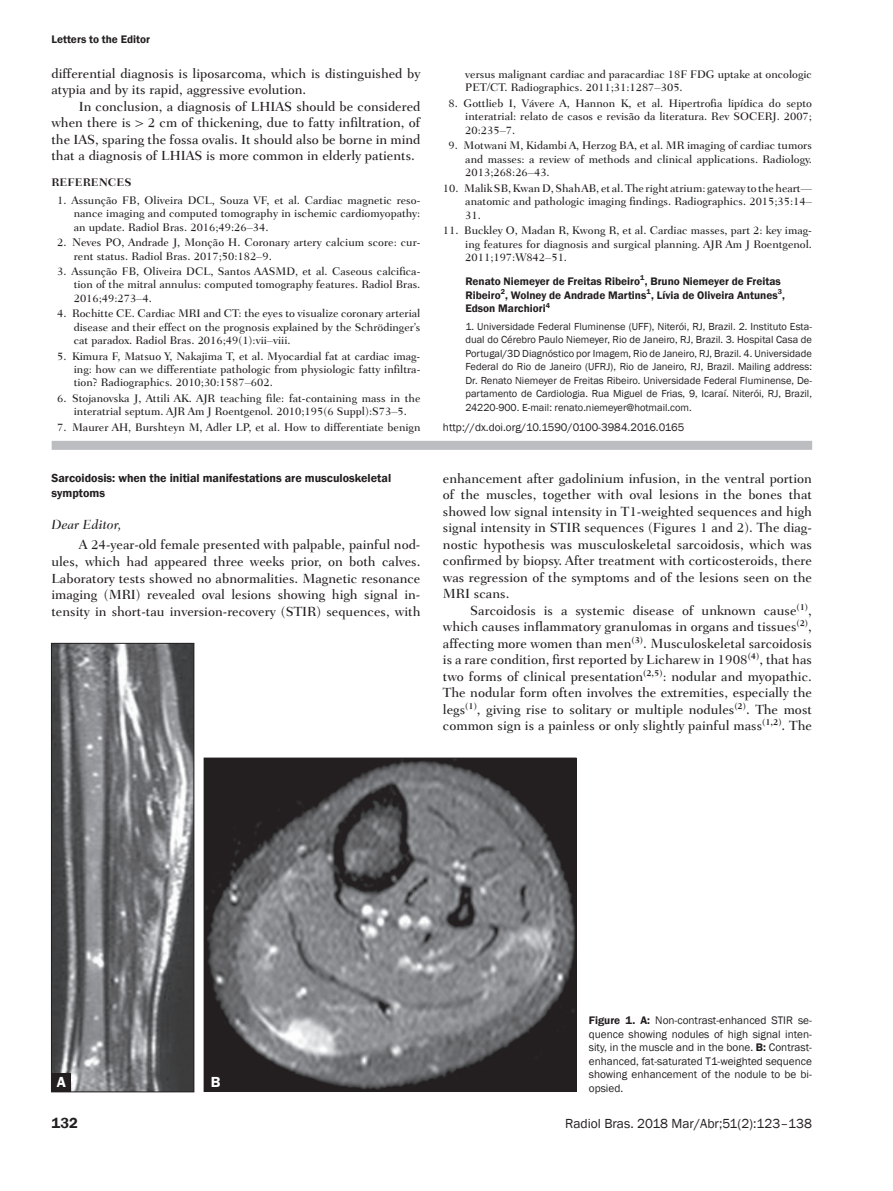
<style>
.page{position:relative;width:893px;height:1191px;background:#fff}
.page>*{position:absolute;margin:0;border:0;box-sizing:border-box;transform-origin:0 0}
.t1{font:600 15px "Franklin Gothic";color:#231f20}
.t2{font:600 15px "Franklin Gothic";color:#fff}
.t3{font:500 13.5px/16.5px "Fairfield LT";color:#231f20;text-align:justify}
.t4{font:13.5px "Franklin Gothic";color:#231f20}
.t5{font:italic 500 13.5px "Fairfield LT";color:#231f20}
.t6{font:600 12px/15px "Franklin Gothic";color:#231f20}
.t7{font:500 11.25px/13.4px "Fairfield LT";color:#231f20;text-align:justify}
.t8{font:11.25px/13.5px "Franklin Gothic";color:#231f20;text-align:justify}
.t9{font:600 11.25px/13.5px "Franklin Gothic";color:#231f20}
.t10{font:700 11.25px "Fairfield LT";color:#231f20}
.t11{font:10.5px/13.5px "Franklin Gothic";color:#231f20;text-align:justify}
.s1{font-weight:600}
</style>
<div class="page">
<div style="left:52px;top:441px;width:760px;height:9px;background:#bcbdc0"></div>
<img style="left:53px;top:645px;width:139px;height:445px">
<div style="left:51px;top:643px;width:143px;height:449px;border:1px solid #231f20"></div>
<div style="left:52px;top:1072px;width:18px;height:19px;background:#231f20"></div>
<img style="left:206px;top:759px;width:368px;height:330px">
<div style="left:204px;top:757px;width:372px;height:334px;border:1px solid #231f20"></div>
<p class="t9" style="left:51px;top:33px;width:100px">Letters to the Editor</p>
<p class="t3" style="left:51px;top:65px;width:370px">differential diagnosis is liposarcoma, which is distinguished by atypia and by its rapid, aggressive evolution.</p>
<p class="t3" style="left:51px;top:98px;width:371px;text-indent:27px">In conclusion, a diagnosis of LHIAS should be considered when there is &gt; 2 cm of thickening, due to fatty infiltration, of the IAS, sparing the fossa ovalis. It should also be borne in mind that a diagnosis of LHIAS is more common in elderly patients.</p>
<p class="t10" style="left:51px;top:176px;width:82px">REFERENCES</p>
<p class="t7" style="left:74px;top:194px;width:348px;text-indent:-17px">1. Assunção FB, Oliveira DCL, Souza VF, et al. Cardiac magnetic reso&shy;nance imaging and computed tomography in ischemic cardiomyopathy: an update. Radiol Bras. 2016;49:26–34.</p>
<p class="t7" style="left:74px;top:236px;width:348px;text-indent:-17px">2. Neves PO, Andrade J, Monção H. Coronary artery calcium score: cur&shy;rent status. Radiol Bras. 2017;50:182–9.</p>
<p class="t7" style="left:74px;top:265px;width:348px;text-indent:-17px">3. Assunção FB, Oliveira DCL, Santos AASMD, et al. Caseous calcifica&shy;tion of the mitral annulus: computed tomography features. Radiol Bras.<br>2016;49:273–4.</p>
<p class="t7" style="left:74px;top:307px;width:348px;text-indent:-17px">4. Rochitte CE. Cardiac MRI and CT: the eyes to visualize coronary arterial disease and their effect on the prognosis explained by the Schrödinger’s cat paradox. Radiol Bras. 2016;49(1):vii–viii.</p>
<p class="t7" style="left:74px;top:349px;width:348px;text-indent:-17px">5. Kimura F, Matsuo Y, Nakajima T, et al. Myocardial fat at cardiac imag&shy;ing: how can we differentiate pathologic from physiologic fatty infiltra&shy;tion? Radiographics. 2010;30:1587–602.</p>
<p class="t7" style="left:57px;top:391px;width:365px;text-align:center">6. Stojanovska J, Attili AK. AJR teaching file: fat-containing mass in the interatrial septum. AJR Am J Roentgenol. 2010;195(6 Suppl):S73–5.</p>
<p class="t7" style="left:57px;top:420px;width:365px">7. Maurer AH, Burshteyn M, Adler LP, et al. How to differentiate benign</p>
<p class="t6" style="left:51px;top:471px;width:341px">Sarcoidosis: when the initial manifestations are musculoskeletal symptoms</p>
<p class="t5" style="left:51px;top:516px;width:71px">Dear Editor,</p>
<p class="t3" style="left:51px;top:537px;width:371px;text-indent:27px">A 24-year-old female presented with palpable, painful nod&shy;ules, which had appeared three weeks prior, on both calves.<br>Laboratory tests showed no abnormalities. Magnetic resonance imaging (MRI) revealed oval lesions showing high signal in&shy;tensity in short-tau inversion-recovery (STIR) sequences, with</p>
<p class="t7" style="left:465px;top:67px;width:348px">versus malignant cardiac and paracardiac 18F FDG uptake at oncologic<br>PET/CT. Radiographics. 2011;31:1287–305.</p>
<p class="t7" style="left:465px;top:96px;width:348px;text-indent:-17px">8. Gottlieb I, Vávere A, Hannon K, et al. Hipertrofia lipídica do septo interatrial: relato de casos e revisão da literatura. Rev SOCERJ. 2007; 20:235–7.</p>
<p class="t7" style="left:465px;top:139px;width:348px;text-indent:-17px">9. Motwani M, Kidambi A, Herzog BA, et al. MR imaging of cardiac tumors and masses: a review of methods and clinical applications. Radiology.<br>2013;268:26–43.</p>
<p class="t7" style="left:465px;top:181px;width:348px;text-indent:-22px">10. Malik SB, Kwan D, Shah AB, et al. The right atrium: gateway to the heart— anatomic and pathologic imaging findings. Radiographics. 2015;35:14– 31.</p>
<p class="t7" style="left:465px;top:224px;width:348px;text-indent:-22px">11. Buckley O, Madan R, Kwong R, et al. Cardiac masses, part 2: key imag&shy;ing features for diagnosis and surgical planning. AJR Am J Roentgenol.<br>2011;197:W842–51.</p>
<p class="t9" style="left:465px;top:275px;width:321px">Renato Niemeyer de Freitas Ribeiro<sup>1</sup>, Bruno Niemeyer de Freitas<br>Ribeiro<sup>2</sup>, Wolney de Andrade Martins<sup>1</sup>, Lívia de Oliveira Antunes<sup>3</sup>,<br>Edson Marchiori<sup>4</sup></p>
<p class="t11" style="left:465px;top:320px;width:348px">1. Universidade Federal Fluminense (UFF), Niterói, RJ, Brazil. 2. Instituto Esta&shy;dual do Cérebro Paulo Niemeyer, Rio de Janeiro, RJ, Brazil. 3. Hospital Casa de Portugal/3D Diagnóstico por Imagem, Rio de Janeiro, RJ, Brazil. 4. Universidade Federal do Rio de Janeiro (UFRJ), Rio de Janeiro, RJ, Brazil. Mailing address:<br>Dr. Renato Niemeyer de Freitas Ribeiro. Universidade Federal Fluminense, De&shy;partamento de Cardiologia. Rua Miguel de Frias, 9, Icaraí. Niterói, RJ, Brazil, 24220-900. E-mail: renato.niemeyer@hotmail.com.</p>
<p class="t8" style="left:443px;top:420px;width:243px">http://dx.doi.org/10.1590/0100-3984.2016.0165</p>
<p class="t3" style="left:443px;top:470px;width:371px">enhancement after gadolinium infusion, in the ventral portion of the muscles, together with oval lesions in the bones that showed low signal intensity in T1-weighted sequences and high signal intensity in STIR sequences (Figures 1 and 2). The diag&shy;nostic hypothesis was musculoskeletal sarcoidosis, which was confirmed by biopsy. After treatment with corticosteroids, there was regression of the symptoms and of the lesions seen on the MRI scans.</p>
<p class="t3" style="left:443px;top:602px;width:370px;text-indent:27px">Sarcoidosis is a systemic disease of unknown cause<sup>(1)</sup>, which causes inflammatory granulomas in organs and tissues<sup>(2)</sup>, affecting more women than men<sup>(3)</sup>. Musculoskeletal sarcoidosis is a rare condition, first reported by Licharew in 1908<sup>(4)</sup>, that has two forms of clinical presentation<sup>(2,5)</sup>: nodular and myopathic.<br>The nodular form often involves the extremities, especially the legs<sup>(1)</sup>, giving rise to solitary or multiple nodules<sup>(2)</sup>. The most common sign is a painless or only slightly painful mass<sup>(1,2)</sup>. The</p>
<h1 class="t2" style="left:57px;top:1072px;width:11px">A</h1>
<h1 class="t2" style="left:211px;top:1072px;width:11px">B</h1>
<p class="t8" style="left:589px;top:1013px;width:225px"><span class="s1">Figure 1. A:</span> Non-contrast-enhanced STIR se&shy;quence showing nodules of high signal inten&shy;sity, in the muscle and in the bone. <span class="s1">B:</span> Contrast&shy;enhanced, fat-saturated T1-weighted sequence showing enhancement of the nodule to be bi&shy;opsied.</p>
<h1 class="t1" style="left:51px;top:1113px;width:28px">132</h1>
<p class="t4" style="left:565px;top:1114px;width:248px">Radiol Bras. 2018 Mar/Abr;51(2):123–138</p>
</div>
